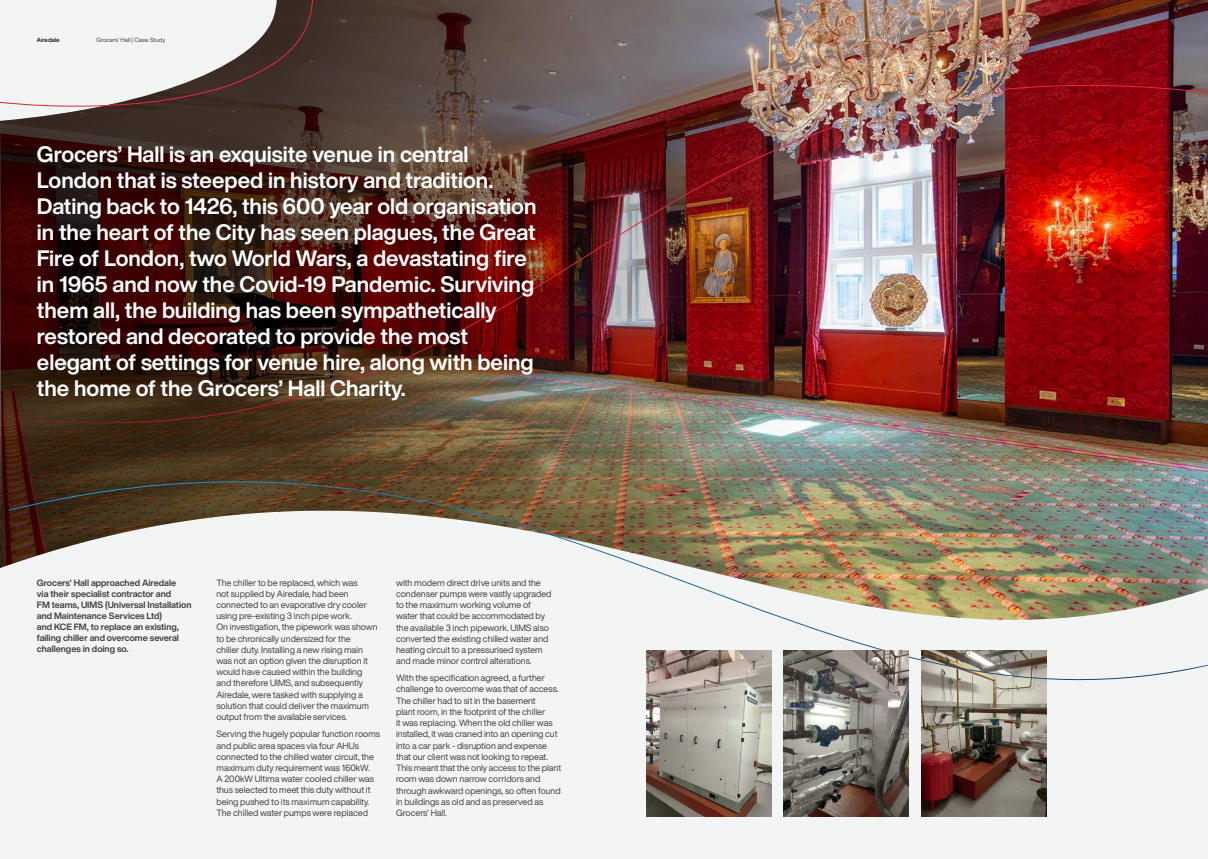
<style>
.page{position:relative;width:1208px;height:859px;background:#f3f4f4}
.page>*{position:absolute;margin:0;border:0;box-sizing:border-box;transform-origin:0 0}
.t1{font:700 22px/26px "Helvetica Now Display";color:#fff}
.t2{font:9px/11.2px "Helvetica Now Display";color:#3e3e3f}
.t3{font:700 9px/11px "Helvetica Now Display";color:#3e3e3f}
.t4{font:6px "Helvetica Now Display";letter-spacing:.02em;color:#3e3e3f}
.t5{font:700 6px "Helvetica Now Display";color:#231f20}
</style>
<div class="page">
<img style="left:921px;top:762px;width:125px;height:54px">
<img style="left:0;top:0;width:1208px;height:568px">
<img style="left:8px;top:377px;width:1200px;height:385px">
<svg style="left:0;top:0;width:313px;height:119px"></svg>
<img style="left:646px;top:650px;width:125px;height:166px">
<img style="left:783px;top:650px;width:125px;height:166px">
<img style="left:0;top:126px;width:834px;height:300px">
<svg style="left:999px;top:83px;width:209px;height:12px;background:#89131e"></svg>
<p class="t5" style="left:37px;top:36px;width:24px">Airedale</p>
<p class="t4" style="left:96px;top:36px;width:70px">Grocers’ Hall | Case Study</p>
<p class="t1" style="left:37px;top:141px;width:501px">Grocers’ Hall is an exquisite venue in central London that is steeped in history and tradition.<br>Dating back to 1426, this 600 year old organisation in the heart of the City has seen plagues, the Great Fire of London, two World Wars, a devastating fire in 1965 and now the Covid-19 Pandemic. Surviving them all, the building has been sympathetically restored and decorated to provide the most elegant of settings for venue hire, along with being the home of the Grocers’ Hall Charity.</p>
<p class="t3" style="left:37px;top:577px;width:156px">Grocers’ Hall approached Airedale<br>via their specialist contractor and<br>FM teams, UIMS (Universal Installation and Maintenance Services Ltd)<br>and KCE FM, to replace an existing, failing chiller and overcome several challenges in doing so.</p>
<p class="t2" style="left:216px;top:577px;width:163px">The chiller to be replaced, which was<br>not supplied by Airedale, had been connected to an evaporative dry cooler using pre-existing 3 inch pipe work.<br>On investigation, the pipework was shown to be chronically undersized for the<br>chiller duty. Installing a new rising main was not an option given the disruption it would have caused within the building and therefore UIMS, and subsequently Airedale, were tasked with supplying a solution that could deliver the maximum output from the available services.</p>
<p class="t2" style="left:216px;top:728px;width:165px">Serving the hugely popular function rooms and public area spaces via four AHUs connected to the chilled water circuit, the maximum duty requirement was 160kW.<br>A 200kW Ultima water cooled chiller was thus selected to meet this duty without it being pushed to its maximum capability.<br>The chilled water pumps were replaced</p>
<p class="t2" style="left:396px;top:577px;width:157px">with modern direct drive units and the condenser pumps were vastly upgraded to the maximum working volume of water that could be accommodated by the available 3 inch pipework. UIMS also converted the existing chilled water and heating circuit to a pressurised system and made minor control alterations.</p>
<p class="t2" style="left:396px;top:672px;width:167px">With the specification agreed, a further challenge to overcome was that of access.<br>The chiller had to sit in the basement<br>plant room, in the footprint of the chiller<br>it was replacing. When the old chiller was installed, it was craned into an opening cut into a car park - disruption and expense that our client was not looking to repeat.<br>This meant that the only access to the plant room was down narrow corridors and through awkward openings, so often found in buildings as old and as preserved as Grocers’ Hall.</p>
</div>
